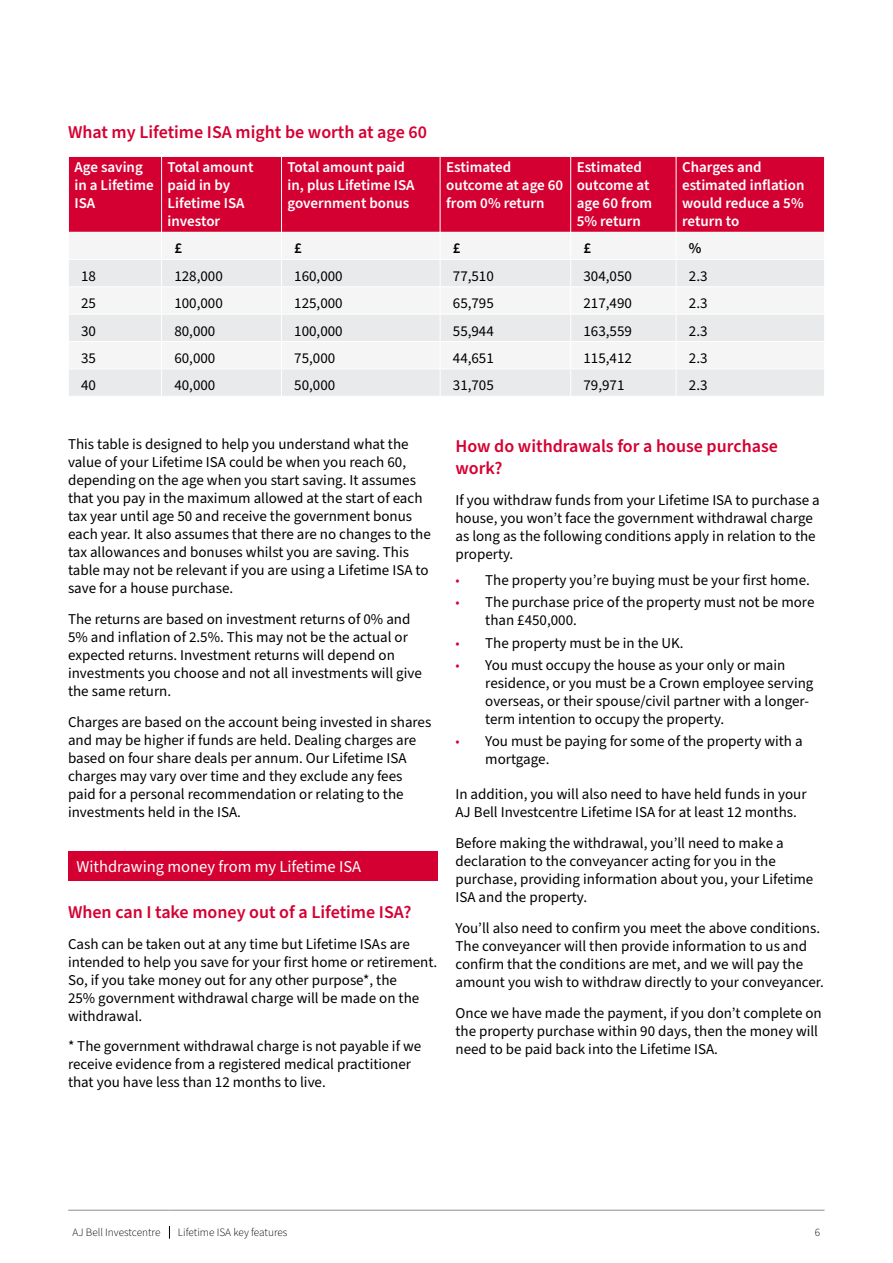
<style>
.page{position:relative;width:893px;height:1263px;background:#fff}
.page>*{position:absolute;margin:0;border:0;box-sizing:border-box;transform-origin:0 0}
.Red_12pt_Semi{font:600 18px/21.6px "Source Sans Pro";color:#d50032}
.Red_bar_white_text__section_header_no_nu{font:16.5px "Source Sans Pro";color:#fff}
.Black_10pt_Regular{font:15px/18px "Source Sans Pro";color:#000}
.White_10pt_Semi__table_heading{font:600 15px/18px "Source Sans Pro";color:#fff}
.Black_10pt_Regular-2{font:600 15px "Source Sans Pro";color:#000}
.t1{font:300 11.25px "Source Sans Pro";color:#000}
.s1{font-weight:300;color:#d50032}
</style>
<div class="page">
<svg style="left:169px;top:1226px;width:1px;height:13px"></svg>
<hr style="left:68px;top:1210px;width:101px;height:1px;background:#888f95">
<hr style="left:169px;top:1210px;width:626px;height:1px;background:#888f95">
<svg style="left:795px;top:1210px;width:29px;height:1px"></svg>
<div style="left:69px;top:157px;width:755px;height:75px;background:#d50032"></div>
<svg style="left:69px;top:260px;width:755px;height:136px;fill:#e9eaeb"></svg>
<hr style="left:161px;top:157px;width:1px;height:75px;background:#fff">
<hr style="left:281px;top:157px;width:1px;height:75px;background:#fff">
<hr style="left:440px;top:157px;width:1px;height:75px;background:#fff">
<hr style="left:570px;top:157px;width:1px;height:75px;background:#fff">
<hr style="left:676px;top:157px;width:1px;height:75px;background:#fff">
<hr style="left:68px;top:286px;width:94px;height:1px;background:#fff">
<hr style="left:162px;top:286px;width:119px;height:1px;background:#fff">
<hr style="left:281px;top:286px;width:159px;height:1px;background:#fff">
<hr style="left:440px;top:286px;width:131px;height:1px;background:#fff">
<hr style="left:571px;top:286px;width:105px;height:1px;background:#fff">
<hr style="left:676px;top:286px;width:149px;height:1px;background:#fff">
<hr style="left:68px;top:314px;width:94px;height:1px;background:#fff">
<hr style="left:162px;top:314px;width:119px;height:1px;background:#fff">
<hr style="left:281px;top:314px;width:159px;height:1px;background:#fff">
<hr style="left:440px;top:314px;width:131px;height:1px;background:#fff">
<hr style="left:571px;top:314px;width:105px;height:1px;background:#fff">
<hr style="left:676px;top:314px;width:149px;height:1px;background:#fff">
<hr style="left:68px;top:341px;width:94px;height:1px;background:#fff">
<hr style="left:162px;top:341px;width:119px;height:1px;background:#fff">
<hr style="left:281px;top:341px;width:159px;height:1px;background:#fff">
<hr style="left:440px;top:341px;width:131px;height:1px;background:#fff">
<hr style="left:571px;top:341px;width:105px;height:1px;background:#fff">
<hr style="left:676px;top:341px;width:149px;height:1px;background:#fff">
<hr style="left:68px;top:368px;width:94px;height:1px;background:#fff">
<hr style="left:162px;top:368px;width:119px;height:1px;background:#fff">
<svg style="left:161px;top:260px;width:1px;height:136px"></svg>
<hr style="left:281px;top:368px;width:159px;height:1px;background:#fff">
<svg style="left:281px;top:260px;width:1px;height:136px"></svg>
<hr style="left:440px;top:368px;width:131px;height:1px;background:#fff">
<svg style="left:440px;top:260px;width:1px;height:136px"></svg>
<hr style="left:571px;top:368px;width:105px;height:1px;background:#fff">
<svg style="left:570px;top:260px;width:1px;height:136px"></svg>
<hr style="left:676px;top:368px;width:149px;height:1px;background:#fff">
<svg style="left:676px;top:260px;width:1px;height:136px"></svg>
<div style="left:68px;top:852px;width:369px;height:29px;background:#d50032"></div>
<p class="Red_12pt_Semi" style="left:68px;top:121px;width:360px">What my Lifetime ISA might be worth at age 60</p>
<p class="White_10pt_Semi__table_heading" style="left:74px;top:159px;width:81px">Age saving in a Lifetime<br>ISA</p>
<p class="White_10pt_Semi__table_heading" style="left:168px;top:159px;width:87px">Total amount paid in by<br>Lifetime ISA investor</p>
<p class="White_10pt_Semi__table_heading" style="left:287px;top:159px;width:129px">Total amount paid in, plus Lifetime ISA government bonus</p>
<p class="White_10pt_Semi__table_heading" style="left:446px;top:159px;width:119px">Estimated outcome at age 60 from 0% return</p>
<p class="White_10pt_Semi__table_heading" style="left:577px;top:159px;width:77px">Estimated outcome at age 60 from<br>5% return</p>
<p class="White_10pt_Semi__table_heading" style="left:682px;top:159px;width:124px">Charges and estimated inflation would reduce a 5% return to</p>
<p class="Black_10pt_Regular-2" style="left:174px;top:238px;width:9px">£</p>
<p class="Black_10pt_Regular-2" style="left:294px;top:238px;width:9px">£</p>
<p class="Black_10pt_Regular-2" style="left:453px;top:238px;width:9px">£</p>
<p class="Black_10pt_Regular-2" style="left:583px;top:238px;width:9px">£</p>
<p class="Black_10pt_Regular-2" style="left:689px;top:238px;width:14px">%</p>
<p class="Black_10pt_Regular" style="left:81px;top:267px;width:16px">18</p>
<p class="Black_10pt_Regular" style="left:174px;top:267px;width:50px">128,000</p>
<p class="Black_10pt_Regular" style="left:294px;top:267px;width:50px">160,000</p>
<p class="Black_10pt_Regular" style="left:453px;top:267px;width:43px">77,510</p>
<p class="Black_10pt_Regular" style="left:583px;top:267px;width:50px">304,050</p>
<p class="Black_10pt_Regular" style="left:689px;top:267px;width:20px">2.3</p>
<p class="Black_10pt_Regular" style="left:81px;top:295px;width:16px">25</p>
<p class="Black_10pt_Regular" style="left:174px;top:295px;width:50px">100,000</p>
<p class="Black_10pt_Regular" style="left:294px;top:295px;width:50px">125,000</p>
<p class="Black_10pt_Regular" style="left:453px;top:295px;width:43px">65,795</p>
<p class="Black_10pt_Regular" style="left:583px;top:295px;width:50px">217,490</p>
<p class="Black_10pt_Regular" style="left:689px;top:295px;width:20px">2.3</p>
<p class="Black_10pt_Regular" style="left:81px;top:322px;width:16px">30</p>
<p class="Black_10pt_Regular" style="left:174px;top:322px;width:43px">80,000</p>
<p class="Black_10pt_Regular" style="left:294px;top:322px;width:50px">100,000</p>
<p class="Black_10pt_Regular" style="left:453px;top:322px;width:43px">55,944</p>
<p class="Black_10pt_Regular" style="left:583px;top:322px;width:50px">163,559</p>
<p class="Black_10pt_Regular" style="left:689px;top:322px;width:20px">2.3</p>
<p class="Black_10pt_Regular" style="left:81px;top:349px;width:16px">35</p>
<p class="Black_10pt_Regular" style="left:174px;top:349px;width:43px">60,000</p>
<p class="Black_10pt_Regular" style="left:294px;top:349px;width:43px">75,000</p>
<p class="Black_10pt_Regular" style="left:453px;top:349px;width:43px">44,651</p>
<p class="Black_10pt_Regular" style="left:583px;top:349px;width:50px">115,412</p>
<p class="Black_10pt_Regular" style="left:689px;top:349px;width:20px">2.3</p>
<p class="Black_10pt_Regular" style="left:81px;top:377px;width:16px">40</p>
<p class="Black_10pt_Regular" style="left:174px;top:377px;width:43px">40,000</p>
<p class="Black_10pt_Regular" style="left:294px;top:377px;width:43px">50,000</p>
<p class="Black_10pt_Regular" style="left:453px;top:377px;width:43px">31,705</p>
<p class="Black_10pt_Regular" style="left:583px;top:377px;width:43px">79,971</p>
<p class="Black_10pt_Regular" style="left:689px;top:377px;width:20px">2.3</p>
<p class="Black_10pt_Regular" style="left:68px;top:436px;width:364px">This table is designed to help you understand what the value of your Lifetime ISA could be when you reach 60, depending on the age when you start saving. It assumes that you pay in the maximum allowed at the start of each tax year until age 50 and receive the government bonus each year. It also assumes that there are no changes to the tax allowances and bonuses whilst you are saving. This table may not be relevant if you are using a Lifetime ISA to save for a house purchase.</p>
<p class="Black_10pt_Regular" style="left:68px;top:610px;width:355px">The returns are based on investment returns of 0% and 5% and inflation of 2.5%. This may not be the actual or expected returns. Investment returns will depend on investments you choose and not all investments will give the same return.</p>
<p class="Black_10pt_Regular" style="left:68px;top:713px;width:365px">Charges are based on the account being invested in shares and may be higher if funds are held. Dealing charges are based on four share deals per annum. Our Lifetime ISA charges may vary over time and they exclude any fees paid for a personal recommendation or relating to the investments held in the ISA.</p>
<p class="Red_bar_white_text__section_header_no_nu" style="left:77px;top:855px;width:286px">Withdrawing money from my Lifetime ISA</p>
<p class="Red_12pt_Semi" style="left:68px;top:901px;width:345px">When can I take money out of a Lifetime ISA?</p>
<p class="Black_10pt_Regular" style="left:68px;top:935px;width:371px">Cash can be taken out at any time but Lifetime ISAs are intended to help you save for your first home or retirement.<br>So, if you take money out for any other purpose*, the<br>25% government withdrawal charge will be made on the withdrawal.</p>
<p class="Black_10pt_Regular" style="left:68px;top:1038px;width:355px">* The government withdrawal charge is not payable if we receive evidence from a registered medical practitioner that you have less than 12 months to live.</p>
<p class="Red_12pt_Semi" style="left:455px;top:436px;width:324px">How do withdrawals for a house purchase work?</p>
<p class="Black_10pt_Regular" style="left:455px;top:491px;width:366px">If you withdraw funds from your Lifetime ISA to purchase a house, you won’t face the government withdrawal charge as long as the following conditions apply in relation to the property.</p>
<p class="Black_10pt_Regular" style="left:455px;top:572px;width:356px"><span class="s1">•</span> The property you’re buying must be your first home.</p>
<p class="Black_10pt_Regular" style="left:485px;top:594px;width:331px;text-indent:-30px"><span class="s1">•</span> The purchase price of the property must not be more than £450,000.</p>
<p class="Black_10pt_Regular" style="left:455px;top:634px;width:230px"><span class="s1">•</span> The property must be in the UK.</p>
<p class="Black_10pt_Regular" style="left:485px;top:656px;width:330px;text-indent:-30px"><span class="s1">•</span> You must occupy the house as your only or main residence, or you must be a Crown employee serving overseas, or their spouse/civil partner with a longer&shy;term intention to occupy the property.</p>
<p class="Black_10pt_Regular" style="left:485px;top:733px;width:319px;text-indent:-30px"><span class="s1">•</span> You must be paying for some of the property with a mortgage.</p>
<p class="Black_10pt_Regular" style="left:455px;top:786px;width:353px">In addition, you will also need to have held funds in your<br>AJ Bell Investcentre Lifetime ISA for at least 12 months.</p>
<p class="Black_10pt_Regular" style="left:455px;top:834px;width:359px">Before making the withdrawal, you’ll need to make a declaration to the conveyancer acting for you in the purchase, providing information about you, your Lifetime ISA and the property.</p>
<p class="Black_10pt_Regular" style="left:455px;top:919px;width:370px">You’ll also need to confirm you meet the above conditions.<br>The conveyancer will then provide information to us and confirm that the conditions are met, and we will pay the amount you wish to withdraw directly to your conveyancer.</p>
<p class="Black_10pt_Regular" style="left:455px;top:1004px;width:368px">Once we have made the payment, if you don’t complete on the property purchase within 90 days, then the money will need to be paid back into the Lifetime ISA.</p>
<p class="t1" style="left:72px;top:1225px;width:89px">AJ Bell Investcentre</p>
<p class="t1" style="left:178px;top:1225px;width:111px">Lifetime ISA key features</p>
<p class="t1" style="left:815px;top:1225px;width:7px">6</p>
</div>
